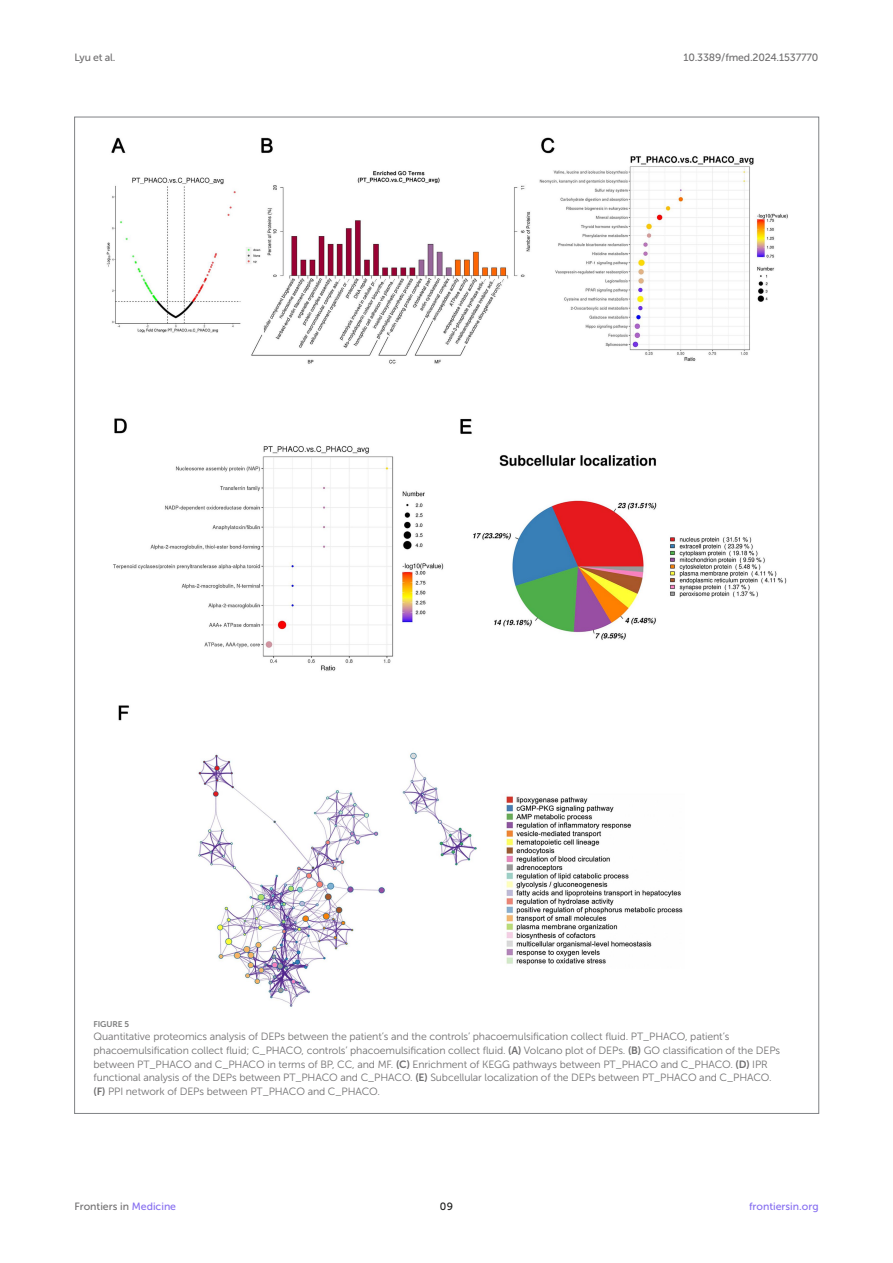
<style>
.page{position:relative;width:893px;height:1263px;background:#fff}
.page>*{position:absolute;margin:0;border:0;box-sizing:border-box;transform-origin:0 0}
.FIG_LEG{font:10.5px/13.5px "Museo Sans 300";letter-spacing:-.01em;color:#706f70}
.t1{font:10.5px "Museo Sans 500";letter-spacing:-.015em;color:#706f70}
.t2{font:10.5px "Museo Sans 500";color:#856df0}
.t3{font:10.5px "Museo Sans 500";color:#1b1c1b}
.FIG_HD{font:8.25px "Museo Sans 700";letter-spacing:-.01em;color:#7e7f7f}
.s1{font-family:"Museo Sans 700"}
.s2{color:#856df0}
</style>
<div class="page">
<img style="left:106px;top:137px;width:682px;height:870px">
<p class="t1" style="left:74px;top:51px;width:43px">Lyu et al.</p>
<p class="t1" style="left:683px;top:51px;width:137px">10.3389/fmed.2024.1537770</p>
<p class="FIG_HD" style="left:94px;top:1019px;width:37px">FIGURE 5</p>
<p class="FIG_LEG" style="left:94px;top:1030px;width:688px">Quantitative proteomics analysis of DEPs between the patient’s and the controls’ phacoemulsification collect fluid. PT_PHACO, patient’s phacoemulsification collect fluid; C_PHACO, controls’ phacoemulsification collect fluid. <span class="s1">(A)</span> Volcano plot of DEPs. <span class="s1">(B)</span> GO classification of the DEPs between PT_PHACO and C_PHACO in terms of BP, CC, and MF. <span class="s1">(C)</span> Enrichment of KEGG pathways between PT_PHACO and C_PHACO. <span class="s1">(D)</span> IPR functional analysis of the DEPs between PT_PHACO and C_PHACO. <span class="s1">(E)</span> Subcellular localization of the DEPs between PT_PHACO and C_PHACO. <span class="s1">(F)</span> PPI network of DEPs between PT_PHACO and C_PHACO.</p>
<p class="t1" style="left:74px;top:1200px;width:103px">Frontiers in <span class="s2">Medicine</span></p>
<p class="t3" style="left:440px;top:1200px;width:15px">09</p>
<p class="t2" style="left:749px;top:1200px;width:71px">frontiersin.org</p>
</div>
